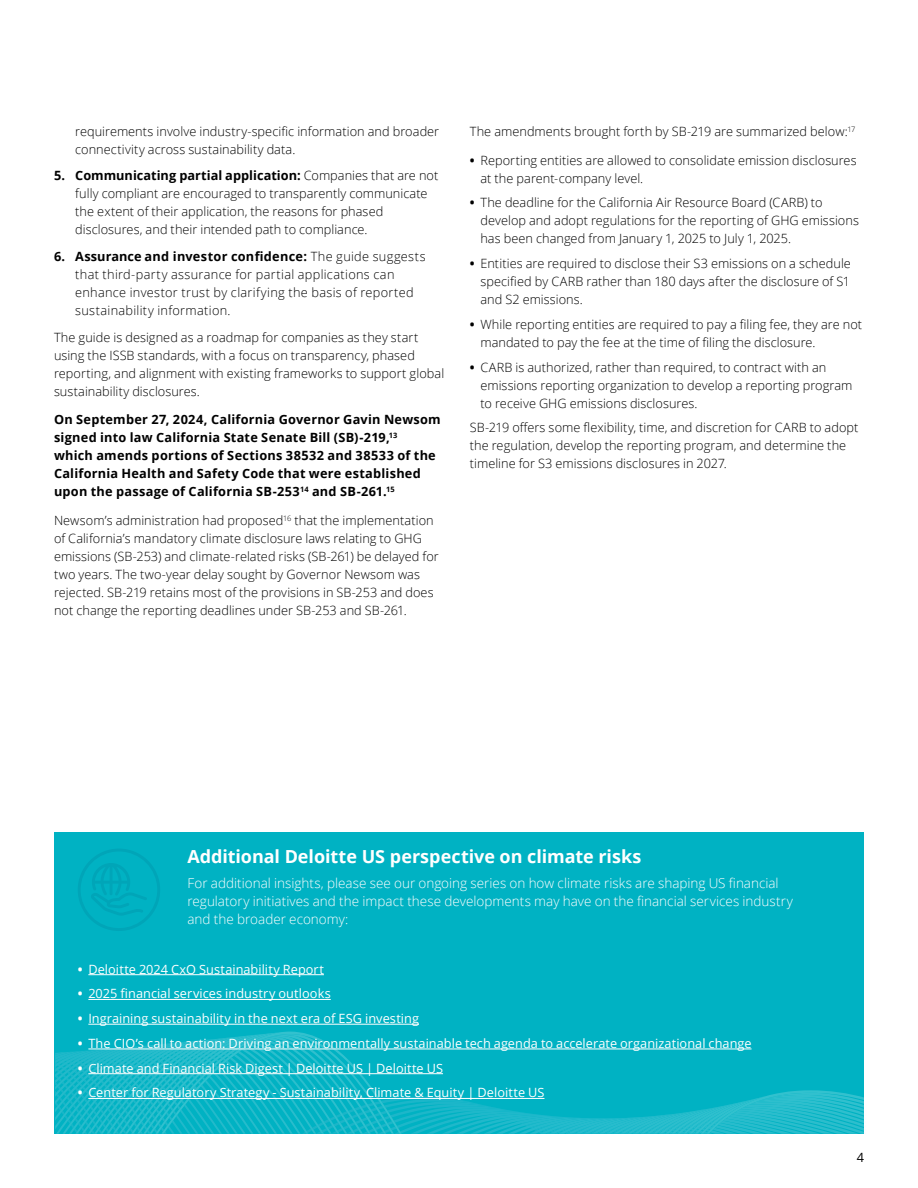
<style>
.page{position:relative;width:918px;height:1188px;background:#fff}
.page>*{position:absolute;margin:0;border:0;box-sizing:border-box;transform-origin:0 0}
.Article_heading_12_16{font:700 18px "Open Sans";letter-spacing:-.005em;color:#fff}
.Article_heading_12_16-2{font:300 13.5px/18px "Open Sans";color:#fff}
.Body_copy__8_5_12pt{font:300 12.75px/18px "Open Sans";letter-spacing:.005em;color:#000}
.t1{font:12.75px "Open Sans";letter-spacing:.005em;color:#fff}
.Body_copy__8_5_12pt-2{font:700 12.75px/18px "Open Sans";letter-spacing:.02em;color:#000}
.Body_copy__8_5_12pt-3{font:300 12.75px/18px "Open Sans";letter-spacing:.025em;color:#000}
.t2{font:12.75px "Open Sans";color:#000}
.s1{font-weight:700}
</style>
<div class="page">
<div style="left:54px;top:833px;width:810px;height:301px;background:#00b2c3"></div>
<svg style="left:55px;top:1032px;width:507px;height:102px"></svg>
<svg style="left:78px;top:849px;width:82px;height:82px"></svg>
<hr style="left:88px;top:974px;width:236px;height:1px;background:#fff">
<hr style="left:88px;top:999px;width:243px;height:1px;background:#fff">
<hr style="left:88px;top:1024px;width:331px;height:1px;background:#fff">
<hr style="left:88px;top:1049px;width:664px;height:1px;background:#fff">
<hr style="left:88px;top:1073px;width:355px;height:1px;background:#fff">
<hr style="left:88px;top:1098px;width:456px;height:1px;background:#fff">
<p class="Body_copy__8_5_12pt" style="left:75px;top:122px;width:366px">requirements involve industry-specific information and broader connectivity across sustainability data.</p>
<p class="Body_copy__8_5_12pt" style="left:75px;top:166px;width:365px;text-indent:-21px"><span class="s1">5. Communicating partial application:</span> Companies that are not fully compliant are encouraged to transparently communicate the extent of their application, the reasons for phased disclosures, and their intended path to compliance.</p>
<p class="Body_copy__8_5_12pt-3" style="left:75px;top:247px;width:352px;text-indent:-21px"><span class="s1">6. Assurance and investor confidence:</span> The guide suggests that third-party assurance for partial applications can enhance investor trust by clarifying the basis of reported sustainability information.</p>
<p class="Body_copy__8_5_12pt" style="left:54px;top:328px;width:392px">The guide is designed as a roadmap for companies as they start using the ISSB standards, with a focus on transparency, phased reporting, and alignment with existing frameworks to support global sustainability disclosures.</p>
<p class="Body_copy__8_5_12pt-2" style="left:54px;top:411px;width:388px">On September 27, 2024, California Governor Gavin Newsom signed into law California State Senate Bill (SB)-219,<sup>13<br></sup>which amends portions of Sections 38532 and 38533 of the California Health and Safety Code that were established upon the passage of California SB-253<sup>14</sup> and SB-261.<sup>15</sup></p>
<p class="Body_copy__8_5_12pt" style="left:54px;top:511px;width:386px">Newsom’s administration had proposed<sup>16</sup> that the implementation of California’s mandatory climate disclosure laws relating to GHG emissions (SB-253) and climate-related risks (SB-261) be delayed for two years. The two-year delay sought by Governor Newsom was rejected. SB-219 retains most of the provisions in SB-253 and does not change the reporting deadlines under SB-253 and SB-261.</p>
<p class="Body_copy__8_5_12pt" style="left:470px;top:122px;width:387px">The amendments brought forth by SB-219 are summarized below:<sup>17</sup></p>
<p class="Body_copy__8_5_12pt" style="left:480px;top:151px;width:378px;text-indent:-11px"><span class="s1">•</span> Reporting entities are allowed to consolidate emission disclosures at the parent-company level.</p>
<p class="Body_copy__8_5_12pt" style="left:480px;top:193px;width:380px;text-indent:-11px"><span class="s1">•</span> The deadline for the California Air Resource Board (CARB) to develop and adopt regulations for the reporting of GHG emissions has been changed from January 1, 2025 to July 1, 2025.</p>
<p class="Body_copy__8_5_12pt" style="left:480px;top:254px;width:372px;text-align:justify;text-indent:-11px"><span class="s1">•</span> Entities are required to disclose their S3 emissions on a schedule specified by CARB rather than 180 days after the disclosure of S1 and S2 emissions.</p>
<p class="Body_copy__8_5_12pt" style="left:480px;top:315px;width:383px;text-indent:-11px"><span class="s1">•</span> While reporting entities are required to pay a filing fee, they are not mandated to pay the fee at the time of filing the disclosure.</p>
<p class="Body_copy__8_5_12pt" style="left:480px;top:358px;width:374px;text-indent:-11px"><span class="s1">•</span> CARB is authorized, rather than required, to contract with an emissions reporting organization to develop a reporting program to receive GHG emissions disclosures.</p>
<p class="Body_copy__8_5_12pt" style="left:470px;top:418px;width:390px">SB-219 offers some flexibility, time, and discretion for CARB to adopt the regulation, develop the reporting program, and determine the timeline for S3 emissions disclosures in 2027.</p>
<p class="Article_heading_12_16" style="left:187px;top:844px;width:456px">Additional Deloitte US perspective on climate risks</p>
<p class="Article_heading_12_16-2" style="left:187px;top:873px;width:607px">For additional insights, please see our ongoing series on how climate risks are shaping US financial regulatory initiatives and the impact these developments may have on the financial services industry and the broader economy:</p>
<p class="t1" style="left:78px;top:960px;width:248px"><span class="s1">•</span> Deloitte 2024 CxO Sustainability Report</p>
<p class="t1" style="left:78px;top:985px;width:255px"><span class="s1">•</span> 2025 financial services industry outlooks</p>
<p class="t1" style="left:78px;top:1010px;width:343px"><span class="s1">•</span> Ingraining sustainability in the next era of ESG investing</p>
<p class="t1" style="left:78px;top:1035px;width:675px"><span class="s1">•</span> The CIO’s call to action: Driving an environmentally sustainable tech agenda to accelerate organizational change</p>
<p class="t1" style="left:78px;top:1059px;width:367px"><span class="s1">•</span> Climate and Financial Risk Digest | Deloitte US | Deloitte US</p>
<p class="t1" style="left:78px;top:1084px;width:468px"><span class="s1">•</span> Center for Regulatory Strategy - Sustainability, Climate &amp; Equity | Deloitte US</p>
<p class="t2" style="left:857px;top:1148px;width:9px">4</p>
</div>
